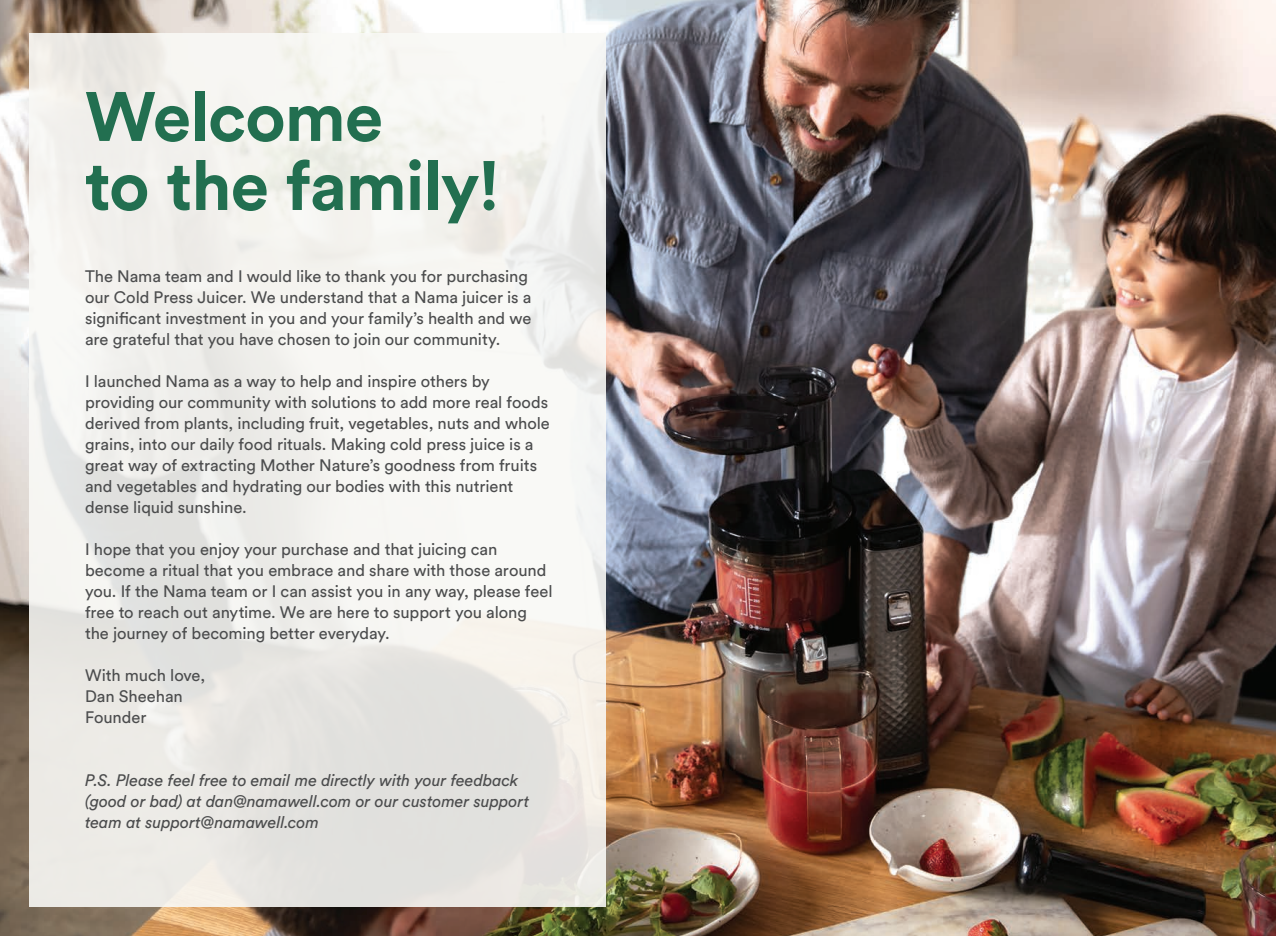
<style>
.page{position:relative;width:1276px;height:936px;background:#fff}
.page>*{position:absolute;margin:0;border:0;box-sizing:border-box;transform-origin:0 0}
.t1{font:700 69px/69px "Circular Std";letter-spacing:-.015em;color:#226f50}
.t2{font:16.5px/21px "Circular Std";letter-spacing:-.005em;color:#4b4c4d}
.t3{font:italic 16.5px/21px "Circular Std";letter-spacing:-.005em;color:#4b4c4d}
</style>
<div class="page">
<img style="left:0;top:0;width:1276px;height:935px">
<svg style="left:30px;top:33px;width:576px;height:873px;fill:#f1f0eb"></svg>
<h1 class="t1" style="left:85px;top:81px;width:417px">Welcome<br>to the family!</h1>
<p class="t2" style="left:85px;top:265px;width:448px">The Nama team and I would like to thank you for purchasing our Cold Press Juicer. We understand that a Nama juicer is a significant investment in you and your family’s health and we are grateful that you have chosen to join our community.</p>
<p class="t2" style="left:85px;top:370px;width:466px">I launched Nama as a way to help and inspire others by providing our community with solutions to add more real foods derived from plants, including fruit, vegetables, nuts and whole grains, into our daily food rituals. Making cold press juice is a great way of extracting Mother Nature’s goodness from fruits and vegetables and hydrating our bodies with this nutrient dense liquid sunshine.</p>
<p class="t2" style="left:85px;top:538px;width:469px">I hope that you enjoy your purchase and that juicing can become a ritual that you embrace and share with those around you. If the Nama team or I can assist you in any way, please feel free to reach out anytime. We are here to support you along the journey of becoming better everyday.</p>
<p class="t2" style="left:85px;top:664px;width:122px">With much love,<br>Dan Sheehan<br>Founder</p>
<p class="t3" style="left:85px;top:769px;width:446px">P.S. Please feel free to email me directly with your feedback (good or bad) at dan@namawell.com or our customer support team at support@namawell.com</p>
</div>
